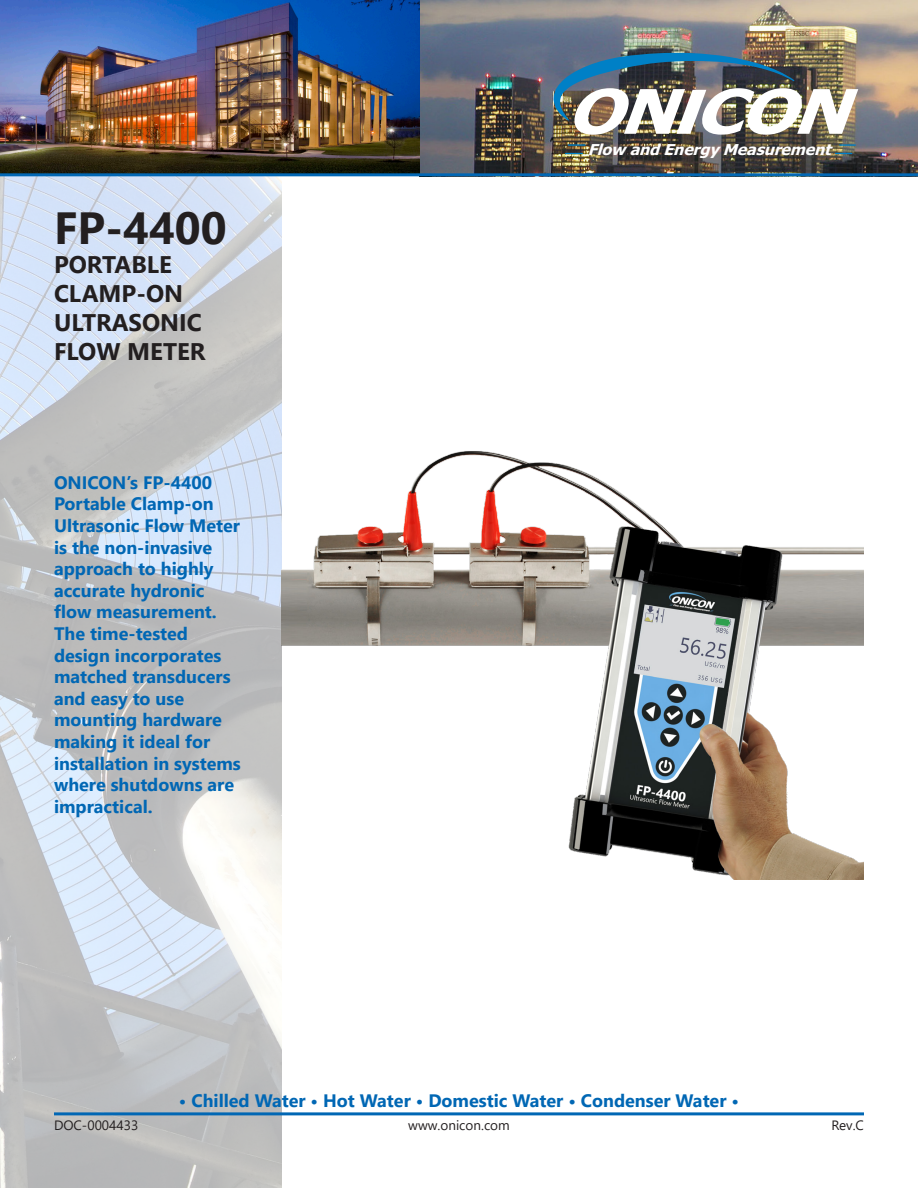
<style>
.page{position:relative;width:918px;height:1188px;background:#fff}
.page>*{position:absolute;margin:0;border:0;box-sizing:border-box;transform-origin:0 0}
.t1{font:italic 700 61.35px "Tahoma";color:#fff;scale:1.17 1}
.t2{font:700 45px "Segoe UI";color:#231f20}
.t3{font:700 24px/28.8px "Segoe UI";color:#231f20}
.Manuals{font:700 18px/21.6px "Segoe UI";color:#0167b4}
.t4{font:italic 700 15px "Tahoma";color:#fff;scale:1.04 1}
.t5{font:13.5px "Segoe UI";color:#231f20}
.s1{font-family:"Arial";font-weight:900}
</style>
<div class="page">
<img style="left:420px;top:0;width:498px;height:173px">
<img style="left:0;top:0;width:420px;height:173px">
<img style="left:0;top:176px;width:282px;height:1012px">
<hr style="left:0;top:173px;width:918px;height:3px;background:#0167b4">
<hr style="left:54px;top:1112px;width:810px;height:3px;background:#0167b4">
<img style="left:553px;top:53px;width:241px;height:68px">
<svg style="left:568px;top:144px;width:17px;height:2px"></svg>
<svg style="left:565px;top:153px;width:17px;height:1px"></svg>
<svg style="left:840px;top:144px;width:15px;height:2px"></svg>
<svg style="left:836px;top:153px;width:16px;height:1px"></svg>
<img style="left:282px;top:451px;width:582px;height:428px">
<h2 class="t2" style="left:54px;top:186px;width:174px">FP-4400</h2>
<h3 class="t3" style="left:54px;top:248px;width:153px">PORTABLE<br>CLAMP-ON<br>ULTRASONIC<br>FLOW METER</h3>
<p class="Manuals" style="left:54px;top:470px;width:188px">ONICON’s FP-4400<br>Portable Clamp-on<br>Ultrasonic Flow Meter is the non-invasive approach to highly accurate hydronic flow measurement.<br>The time-tested design incorporates matched transducers and easy to use mounting hardware making it ideal for installation in systems where shutdowns are impractical.</p>
<h1 class="t1" style="left:566px;top:87px;width:113px">ON</h1>
<p class="t4" style="left:588px;top:143px;width:233px">Flow and Energy Measuremen</p>
<h1 class="t1" style="left:671px;top:87px;width:170px"><span class="s1">I</span>CON</h1>
<p class="t4" style="left:824px;top:143px;width:12px">t</p>
<p class="Manuals" style="left:179px;top:1088px;width:562px">• Chilled Water • Hot Water • Domestic Water • Condenser Water •</p>
<p class="t5" style="left:54px;top:1113px;width:86px">DOC-0004433</p>
<p class="t5" style="left:408px;top:1113px;width:103px">www.onicon.com</p>
<p class="t5" style="left:832px;top:1113px;width:34px">Rev.C</p>
</div>
